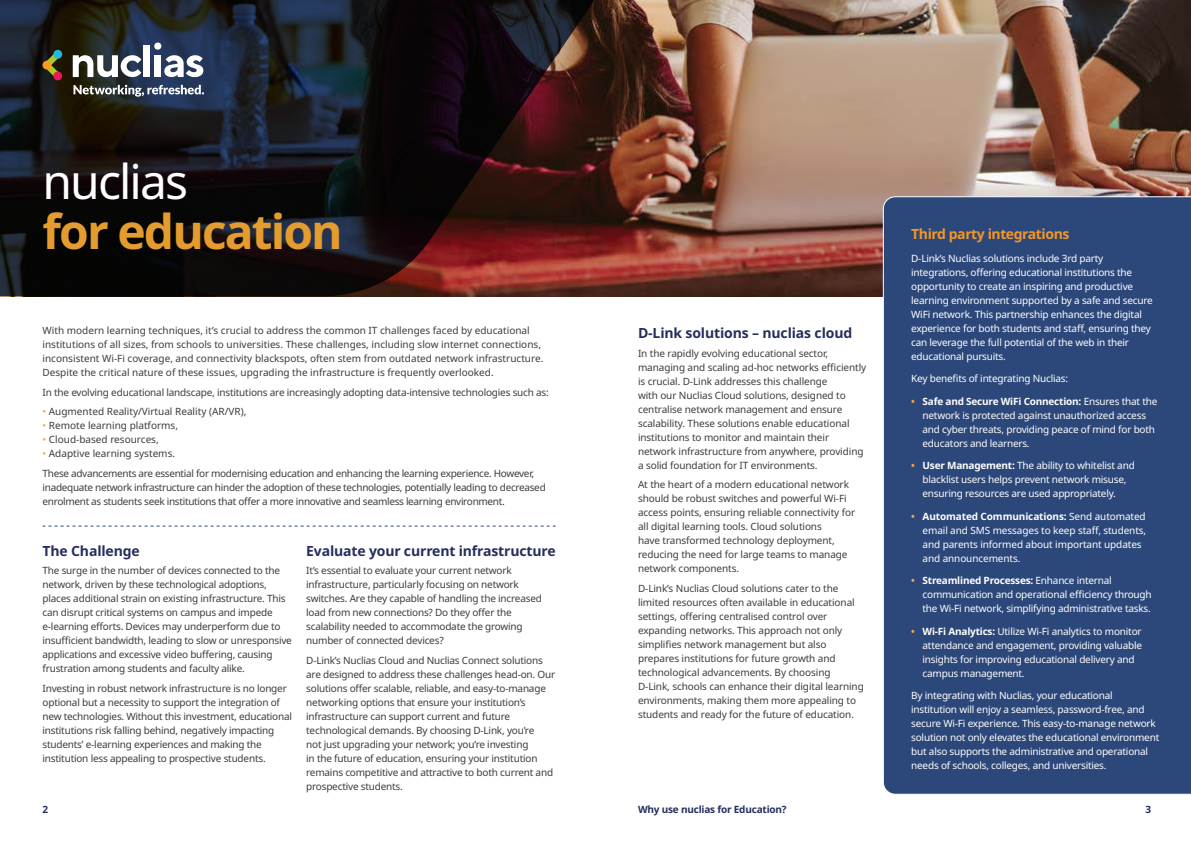
<style>
.page{position:relative;width:1191px;height:842px;background:#fff}
.page>*{position:absolute;margin:0;border:0;box-sizing:border-box;transform-origin:0 0}
.t1{font:700 48px "Noto Sans";letter-spacing:-.04em;color:#e49c2f}
.t2{font:48px "Noto Sans";letter-spacing:-.04em;color:#fff}
.t3{font:700 14px "Noto Sans";letter-spacing:-.01em;color:#252e5d}
.t4{font:700 14px "Noto Sans";letter-spacing:-.03em;color:#f49724}
.t5{font:10px/14px "Noto Sans";letter-spacing:-.02em;color:#3c3c3b}
.t6{font:10px/14px "Noto Sans";letter-spacing:-.02em;color:#fff}
.t7{font:10px/14px "Noto Sans";color:#3c3c3b}
.t8{font:700 10px "Noto Sans";letter-spacing:-.02em;color:#252e5d}
.s1{color:#e8a646}
.s2{font-weight:700;color:#f6a23d}
.s3{font-weight:700}
</style>
<div class="page">
<img style="left:603px;top:0;width:588px;height:296px">
<svg style="left:0;top:0;width:603px;height:296px;background:#201619"></svg>
<svg style="left:73px;top:85px;width:131px;height:12px"></svg>
<svg style="left:45px;top:52px;width:15px;height:26px"></svg>
<div style="left:42px;top:61px;width:9px;height:9px;background:#f59e24;border-radius:50%"></div>
<div style="left:53px;top:71px;width:9px;height:9px;background:#e61c5b;border-radius:50%"></div>
<div style="left:53px;top:50px;width:9px;height:9px;background:#24b8dc;border-radius:50%"></div>
<svg style="left:73px;top:55px;width:68px;height:22px"></svg>
<div style="left:144px;top:46px;width:6px;height:31px;background:#fff"></div>
<svg style="left:154px;top:42px;width:49px;height:35px"></svg>
<div style="left:882px;top:196px;width:309px;height:599px;background:#2c4779"></div>
<svg style="left:43px;top:526px;width:513px;height:1px"></svg>
<h1 class="t2" style="left:43px;top:154px;width:147px">nuclias</h1>
<h1 class="t1" style="left:43px;top:204px;width:302px">for education</h1>
<p class="t7" style="left:43px;top:324px;width:502px">With modern learning techniques, it’s crucial to address the common IT challenges faced by educational institutions of all sizes, from schools to universities. These challenges, including slow internet connections, inconsistent Wi-Fi coverage, and connectivity blackspots, often stem from outdated network infrastructure.<br>Despite the critical nature of these issues, upgrading the infrastructure is frequently overlooked.</p>
<p class="t5" style="left:43px;top:385px;width:508px">In the evolving educational landscape, institutions are increasingly adopting data-intensive technologies such as:</p>
<p class="t7" style="left:43px;top:405px;width:205px"><span class="s1">•</span> Augmented Reality/Virtual Reality (AR/VR),</p>
<p class="t7" style="left:43px;top:419px;width:137px"><span class="s1">•</span> Remote learning platforms,</p>
<p class="t7" style="left:43px;top:433px;width:118px"><span class="s1">•</span> Cloud-based resources,</p>
<p class="t5" style="left:43px;top:444px;width:493px;line-height:19.7px"><span class="s1">•</span> Adaptive learning systems.<br>These advancements are essential for modernising education and enhancing the learning experience. However,</p>
<p class="t5" style="left:43px;top:481px;width:505px">inadequate network infrastructure can hinder the adoption of these technologies, potentially leading to decreased enrolment as students seek institutions that offer a more innovative and seamless learning environment.</p>
<h2 class="t3" style="left:43px;top:543px;width:99px">The Challenge</h2>
<h2 class="t3" style="left:306px;top:543px;width:251px">Evaluate your current infrastructure</h2>
<p class="t5" style="left:43px;top:564px;width:251px">The surge in the number of devices connected to the network, driven by these technological adoptions, places additional strain on existing infrastructure. This can disrupt critical systems on campus and impede e-learning efforts. Devices may underperform due to insufficient bandwidth, leading to slow or unresponsive applications and excessive video buffering, causing frustration among students and faculty alike.</p>
<p class="t5" style="left:43px;top:681px;width:251px">Investing in robust network infrastructure is no longer optional but a necessity to support the integration of new technologies. Without this investment, educational institutions risk falling behind, negatively impacting students’ e-learning experiences and making the institution less appealing to prospective students.</p>
<p class="t8" style="left:43px;top:804px;width:7px">2</p>
<p class="t5" style="left:306px;top:564px;width:237px">It’s essential to evaluate your current network infrastructure, particularly focusing on network switches. Are they capable of handling the increased load from new connections? Do they offer the scalability needed to accommodate the growing number of connected devices?</p>
<p class="t5" style="left:306px;top:653px;width:250px">D-Link’s Nuclias Cloud and Nuclias Connect solutions are designed to address these challenges head-on. Our solutions offer scalable, reliable, and easy-to-manage networking options that ensure your institution’s infrastructure can support current and future technological demands. By choosing D-Link, you’re<br>not just upgrading your network; you’re investing<br>in the future of education, ensuring your institution remains competitive and attractive to both current and prospective students.</p>
<h2 class="t3" style="left:638px;top:325px;width:216px">D-Link solutions – nuclias cloud</h2>
<p class="t5" style="left:638px;top:346px;width:230px">In the rapidly evolving educational sector, managing and scaling ad-hoc networks efficiently is crucial. D-Link addresses this challenge<br>with our Nuclias Cloud solutions, designed to centralise network management and ensure scalability. These solutions enable educational institutions to monitor and maintain their network infrastructure from anywhere, providing a solid foundation for IT environments.</p>
<p class="t5" style="left:638px;top:478px;width:219px">At the heart of a modern educational network should be robust switches and powerful Wi-Fi access points, ensuring reliable connectivity for all digital learning tools. Cloud solutions<br>have transformed technology deployment, reducing the need for large teams to manage network components.</p>
<p class="t5" style="left:638px;top:582px;width:227px">D-Link’s Nuclias Cloud solutions cater to the limited resources often available in educational settings, offering centralised control over expanding networks. This approach not only simplifies network management but also prepares institutions for future growth and technological advancements. By choosing D-Link, schools can enhance their digital learning environments, making them more appealing to students and ready for the future of education.</p>
<h2 class="t4" style="left:911px;top:226px;width:160px">Third party integrations</h2>
<p class="t6" style="left:911px;top:251px;width:243px">D-Link’s Nuclias solutions include 3rd party integrations, offering educational institutions the opportunity to create an inspiring and productive learning environment supported by a safe and secure WiFi network. This partnership enhances the digital experience for both students and staff, ensuring they can leverage the full potential of the web in their educational pursuits.</p>
<p class="t6" style="left:911px;top:372px;width:158px">Key benefits of integrating Nuclias:</p>
<p class="t6" style="left:922px;top:394px;width:236px;text-indent:-11px"><span class="s2">•</span> <span class="s3">Safe and Secure WiFi Connection:</span> Ensures that the network is protected against unauthorized access and cyber threats, providing peace of mind for both educators and learners.</p>
<p class="t6" style="left:922px;top:459px;width:214px;text-indent:-11px"><span class="s2">•</span> <span class="s3">User Management:</span> The ability to whitelist and blacklist users helps prevent network misuse, ensuring resources are used appropriately.</p>
<p class="t6" style="left:922px;top:509px;width:225px;text-indent:-11px"><span class="s2">•</span> <span class="s3">Automated Communications:</span> Send automated email and SMS messages to keep staff, students, and parents informed about important updates and announcements.</p>
<p class="t6" style="left:922px;top:574px;width:231px;text-indent:-11px"><span class="s2">•</span> <span class="s3">Streamlined Processes:</span> Enhance internal communication and operational efficiency through the Wi-Fi network, simplifying administrative tasks.</p>
<p class="t6" style="left:922px;top:624px;width:221px;text-indent:-11px"><span class="s2">•</span> <span class="s3">Wi-Fi Analytics:</span> Utilize Wi-Fi analytics to monitor attendance and engagement, providing valuable insights for improving educational delivery and campus management.</p>
<p class="t6" style="left:911px;top:689px;width:250px">By integrating with Nuclias, your educational institution will enjoy a seamless, password-free, and secure Wi-Fi experience. This easy-to-manage network solution not only elevates the educational environment but also supports the administrative and operational needs of schools, colleges, and universities.</p>
<p class="t8" style="left:638px;top:804px;width:150px">Why use nuclias for Education?</p>
<p class="t8" style="left:1145px;top:804px;width:7px">3</p>
</div>
